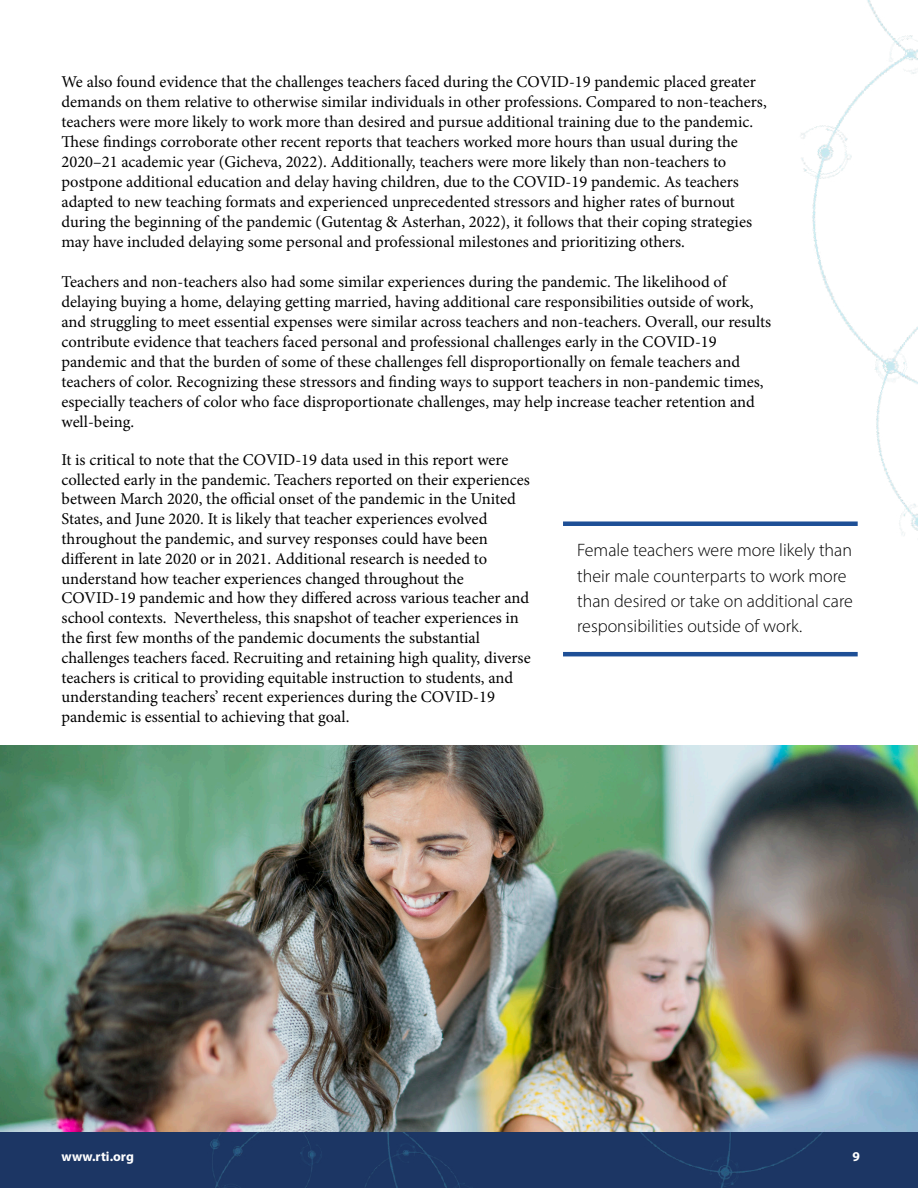
<style>
.page{position:relative;width:918px;height:1188px;background:#fff}
.page>*{position:absolute;margin:0;border:0;box-sizing:border-box;transform-origin:0 0}
.t1{font:300 18px/25.5px "Myriad Pro";color:#000}
.t2{font:16.5px/20px "Minion Pro";color:#000}
.t3{font:700 13.5px "Myriad Pro";letter-spacing:.01em;color:#fff}
</style>
<div class="page">
<img style="left:0;top:745px;width:918px;height:443px">
<div style="left:158px;top:1130px;width:681px;height:58px;background:#1c3664"></div>
<img style="left:801px;top:0;width:117px;height:536px">
<div style="left:563px;top:521px;width:295px;height:5px;background:#1e4f96"></div>
<hr style="left:563px;top:652px;width:295px;height:4px;background:#1e4f96">
<p class="t2" style="left:62px;top:72px;width:707px">We also found evidence that the challenges teachers faced during the COVID-19 pandemic placed greater demands on them relative to otherwise similar individuals in other professions. Compared to non-teachers, teachers were more likely to work more than desired and pursue additional training due to the pandemic.<br>These findings corroborate other recent reports that teachers worked more hours than usual during the 2020–21 academic year (Gicheva, 2022). Additionally, teachers were more likely than non-teachers to postpone additional education and delay having children, due to the COVID-19 pandemic. As teachers adapted to new teaching formats and experienced unprecedented stressors and higher rates of burnout during the beginning of the pandemic (Gutentag &amp; Asterhan, 2022), it follows that their coping strategies may have included delaying some personal and professional milestones and prioritizing others.</p>
<p class="t2" style="left:62px;top:272px;width:711px">Teachers and non-teachers also had some similar experiences during the pandemic. The likelihood of delaying buying a home, delaying getting married, having additional care responsibilities outside of work, and struggling to meet essential expenses were similar across teachers and non-teachers. Overall, our results contribute evidence that teachers faced personal and professional challenges early in the COVID-19 pandemic and that the burden of some of these challenges fell disproportionally on female teachers and teachers of color. Recognizing these stressors and finding ways to support teachers in non-pandemic times, especially teachers of color who face disproportionate challenges, may help increase teacher retention and well-being.</p>
<p class="t2" style="left:62px;top:450px;width:471px">It is critical to note that the COVID-19 data used in this report were collected early in the pandemic. Teachers reported on their experiences between March 2020, the official onset of the pandemic in the United States, and June 2020. It is likely that teacher experiences evolved throughout the pandemic, and survey responses could have been different in late 2020 or in 2021. Additional research is needed to understand how teacher experiences changed throughout the COVID-19 pandemic and how they differed across various teacher and school contexts. Nevertheless, this snapshot of teacher experiences in the first few months of the pandemic documents the substantial challenges teachers faced. Recruiting and retaining high quality, diverse teachers is critical to providing equitable instruction to students, and understanding teachers’ recent experiences during the COVID-19 pandemic is essential to achieving that goal.</p>
<p class="t1" style="left:577px;top:537px;width:277px">Female teachers were more likely than their male counterparts to work more than desired or take on additional care responsibilities outside of work.</p>
<p class="t3" style="left:62px;top:1148px;width:74px">www.rti.org</p>
<p class="t3" style="left:852px;top:1148px;width:9px">9</p>
</div>
